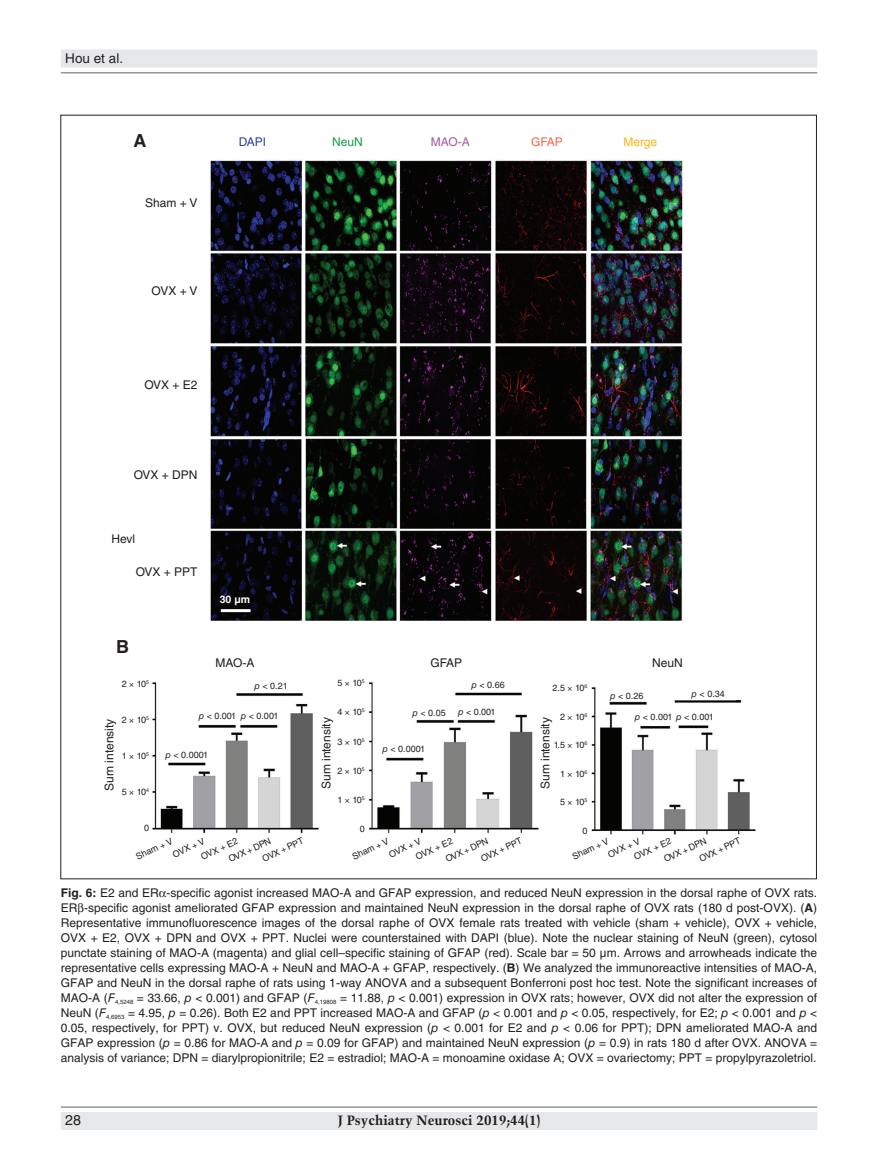
<style>
.page{position:relative;width:878px;height:1175px;background:#fff}
.page>*{position:absolute;margin:0;border:0;box-sizing:border-box;transform-origin:0 0}
.t1{font:700 18px "Helvetica LT Std";color:#231f20}
.t2{font:14.25px "Helvetica LT Std";color:#231f20}
.t3{font:700 13.5px "Trump Mediaeval LT Std";color:#231f20}
.t4{font:13.5px "Helvetica LT Std";color:#231f20}
.t5{font:12px/15px "Helvetica LT Std";color:#231f20;text-align:justify}
.t6{font:12px "Helvetica LT Std";color:#a759a3}
.t7{font:12px "Helvetica LT Std";color:#fbb515}
.t8{font:12px "Helvetica LT Std";color:#2b4399}
.t9{font:12px "Helvetica LT Std";color:#159b49}
.t10{font:12px "Helvetica LT Std";color:#f0694c}
.t11{font:700 10.5px "Helvetica LT Std";color:#fff}
.t12{font:9px/14.4px "Helvetica LT Std";letter-spacing:-.055em;color:#231f20}
.s1{font-style:italic}
.s2{font-weight:700}
</style>
<div class="page">
<div style="left:61px;top:50px;width:756px;height:18px;background:#e6e7e9"></div>
<hr style="left:61px;top:72px;width:756px;height:2px;background:#939598">
<div style="left:61px;top:1112px;width:756px;height:18px;background:#e6e7e9"></div>
<hr style="left:61px;top:1106px;width:756px;height:1px;background:#939598">
<img style="left:152px;top:160px;width:604px;height:675px">
<hr style="left:221px;top:609px;width:29px;height:3px;background:#fff">
<svg style="left:345px;top:682px;width:4px;height:4px"></svg>
<svg style="left:345px;top:711px;width:4px;height:4px"></svg>
<svg style="left:345px;top:740px;width:4px;height:4px"></svg>
<svg style="left:345px;top:770px;width:4px;height:3px"></svg>
<svg style="left:345px;top:799px;width:4px;height:4px"></svg>
<svg style="left:568px;top:687px;width:4px;height:4px"></svg>
<svg style="left:568px;top:715px;width:4px;height:4px"></svg>
<svg style="left:568px;top:744px;width:4px;height:4px"></svg>
<svg style="left:568px;top:772px;width:4px;height:4px"></svg>
<svg style="left:568px;top:801px;width:4px;height:4px"></svg>
<p class="t4" style="left:65px;top:50px;width:59px">Hou et al.</p>
<h1 class="t1" style="left:133px;top:130px;width:14px">A</h1>
<p class="t8" style="left:239px;top:135px;width:29px">DAPI</p>
<p class="t9" style="left:332px;top:135px;width:32px">NeuN</p>
<p class="t6" style="left:431px;top:135px;width:40px">MAO-A</p>
<p class="t10" style="left:531px;top:135px;width:33px">GFAP</p>
<p class="t7" style="left:623px;top:135px;width:35px">Merge</p>
<p class="t5" style="left:145px;top:195px;width:54px">Sham + V</p>
<p class="t5" style="left:152px;top:283px;width:47px">OVX + V</p>
<p class="t5" style="left:144px;top:377px;width:55px">OVX + E2</p>
<p class="t5" style="left:134px;top:467px;width:65px">OVX + DPN</p>
<p class="t5" style="left:111px;top:531px;width:25px">Hevl</p>
<p class="t5" style="left:136px;top:564px;width:63px">OVX + PPT</p>
<h1 class="t1" style="left:116px;top:635px;width:14px">B</h1>
<p class="t11" style="left:220px;top:592px;width:32px">30 μm</p>
<p class="t5" style="left:215px;top:655px;width:40px">MAO-A</p>
<p class="t5" style="left:430px;top:655px;width:33px">GFAP</p>
<p class="t5" style="left:652px;top:655px;width:32px">NeuN</p>
<p class="t12" style="left:337px;top:675px;width:29px">5 10<sup>5</sup></p>
<p class="t12" style="left:337px;top:705px;width:29px">4 10<sup>5</sup></p>
<p class="t12" style="left:337px;top:734px;width:29px">3 10<sup>5</sup></p>
<p class="t12" style="left:337px;top:763px;width:29px">2 10<sup>5</sup></p>
<p class="t12" style="left:337px;top:793px;width:29px">1 10<sup>5</sup></p>
<p class="t12" style="left:360px;top:822px;width:7px">0</p>
<p class="t12" style="left:122px;top:676px;width:29px">2 10<sup>5</sup></p>
<p class="t12" style="left:122px;top:712px;width:29px">2 10<sup>5</sup></p>
<p class="t12" style="left:122px;top:748px;width:29px">1 10<sup>5</sup></p>
<p class="t12" style="left:122px;top:784px;width:29px">5 10<sup>4</sup></p>
<p class="t12" style="left:144px;top:820px;width:7px">0</p>
<p class="t12" style="left:254px;top:678px;width:35px"><span class="s1">p</span> &lt; 0.21</p>
<p class="t12" style="left:471px;top:678px;width:35px"><span class="s1">p</span> &lt; 0.66</p>
<p class="t12" style="left:552px;top:681px;width:36px">2.5 10<sup>6</sup></p>
<p class="t12" style="left:560px;top:709px;width:29px">2 10<sup>6</sup></p>
<p class="t12" style="left:554px;top:738px;width:35px">1.5 10<sup>6</sup></p>
<p class="t12" style="left:560px;top:766px;width:29px">1 10<sup>6</sup></p>
<p class="t12" style="left:560px;top:795px;width:29px">5 10<sup>5</sup></p>
<p class="t12" style="left:582px;top:823px;width:7px">0</p>
<p class="t12" style="left:458px;top:704px;width:39px"><span class="s1">p</span> &lt; 0.001</p>
<p class="t12" style="left:412px;top:705px;width:35px"><span class="s1">p</span> &lt; 0.05</p>
<p class="t12" style="left:199px;top:708px;width:81px"><span class="s1">p</span> &lt; 0.001 <span class="s1">p</span> &lt; 0.001</p>
<p class="t12" style="left:165px;top:747px;width:44px"><span class="s1">p</span> &lt; 0.0001</p>
<p class="t5" style="left:102px;top:790px;width:74px;rotate:-90deg">Sum intensity</p>
<p class="t5" style="left:319px;top:789px;width:74px;rotate:-90deg">Sum intensity</p>
<p class="t5" style="left:538px;top:789px;width:74px;rotate:-90deg">Sum intensity</p>
<p class="t12" style="left:382px;top:741px;width:44px"><span class="s1">p</span> &lt; 0.0001</p>
<p class="t12" style="left:610px;top:688px;width:35px"><span class="s1">p</span> &lt; 0.26</p>
<p class="t12" style="left:691px;top:686px;width:35px"><span class="s1">p</span> &lt; 0.34</p>
<p class="t12" style="left:635px;top:709px;width:80px"><span class="s1">p</span> &lt; 0.001 <span class="s1">p</span> &lt; 0.001</p>
<p class="t12" style="left:260px;top:852px;width:46px;rotate:-25deg">OVX + PPT</p>
<p class="t12" style="left:349px;top:850px;width:41px;rotate:-25deg">Sham + V</p>
<p class="t12" style="left:386px;top:848px;width:36px;rotate:-25deg">OVX + V</p>
<p class="t12" style="left:690px;top:839px;width:46px;text-indent:-32px;rotate:-25deg">OVX + DPN<br>OVX + PPT</p>
<p class="t12" style="left:472px;top:839px;width:46px;text-indent:-32px;rotate:-25deg">OVX + DPN<br>OVX + PPT</p>
<p class="t12" style="left:569px;top:850px;width:41px;rotate:-25deg">Sham + V</p>
<p class="t12" style="left:133px;top:850px;width:41px;rotate:-25deg">Sham + V</p>
<p class="t12" style="left:170px;top:848px;width:36px;rotate:-25deg">OVX + V</p>
<p class="t12" style="left:605px;top:848px;width:36px;rotate:-25deg">OVX + V</p>
<p class="t12" style="left:226px;top:853px;width:47px;rotate:-25deg">OVX + DPN</p>
<p class="t12" style="left:198px;top:850px;width:41px;rotate:-25deg">OVX + E2</p>
<p class="t12" style="left:413px;top:850px;width:41px;rotate:-25deg">OVX + E2</p>
<p class="t12" style="left:631px;top:850px;width:41px;rotate:-25deg">OVX + E2</p>
<p class="t5" style="left:61px;top:885px;width:758px"><span class="s2">Fig. 6:</span> E2 and ER -specific agonist increased MAO-A and GFAP expression, and reduced NeuN expression in the dorsal raphe of OVX rats.<br>ER -specific agonist ameliorated GFAP expression and maintained NeuN expression in the dorsal raphe of OVX rats (180 d post-OVX). (<span class="s2">A</span>)<br>Representative immunofluorescence images of the dorsal raphe of OVX female rats treated with vehicle (sham + vehicle), OVX + vehicle, OVX + E2, OVX + DPN and OVX + PPT. Nuclei were counterstained with DAPI (blue). Note the nuclear staining of NeuN (green), cytosol punctate staining of MAO-A (magenta) and glial cell–specific staining of GFAP (red). Scale bar = 50 µm. Arrows and arrowheads indicate the representative cells expressing MAO-A + NeuN and MAO-A + GFAP, respectively. (<span class="s2">B</span>) We analyzed the immunoreactive intensities of MAO-A, GFAP and NeuN in the dorsal raphe of rats using 1-way ANOVA and a subsequent Bonferroni post hoc test. Note the significant increases of MAO-A (<span class="s1">F</span><sub>4,5248</sub> = 33.66, <span class="s1">p</span> &lt; 0.001) and GFAP (<span class="s1">F</span><sub>4,19808</sub> = 11.88, <span class="s1">p</span> &lt; 0.001) expression in OVX rats; however, OVX did not alter the expression of NeuN (<span class="s1">F</span><sub>4,6953</sub> = 4.95, <span class="s1">p</span> = 0.26). Both E2 and PPT increased MAO-A and GFAP (<span class="s1">p</span> &lt; 0.001 and <span class="s1">p</span> &lt; 0.05, respectively, for E2; <span class="s1">p</span> &lt; 0.001 and <span class="s1">p</span> &lt; 0.05, respectively, for PPT) v. OVX, but reduced NeuN expression (<span class="s1">p</span> &lt; 0.001 for E2 and <span class="s1">p</span> &lt; 0.06 for PPT); DPN ameliorated MAO-A and GFAP expression (<span class="s1">p</span> = 0.86 for MAO-A and <span class="s1">p</span> = 0.09 for GFAP) and maintained NeuN expression (<span class="s1">p</span> = 0.9) in rats 180 d after OVX. ANOVA = analysis of variance; DPN = diarylpropionitrile; E2 = estradiol; MAO-A = monoamine oxidase A; OVX = ovariectomy; PPT = propylpyrazoletriol.</p>
<p class="t2" style="left:65px;top:1112px;width:17px">28</p>
<p class="t3" style="left:337px;top:1112px;width:204px">J Psychiatry Neurosci 2019;44(1)</p>
</div>
